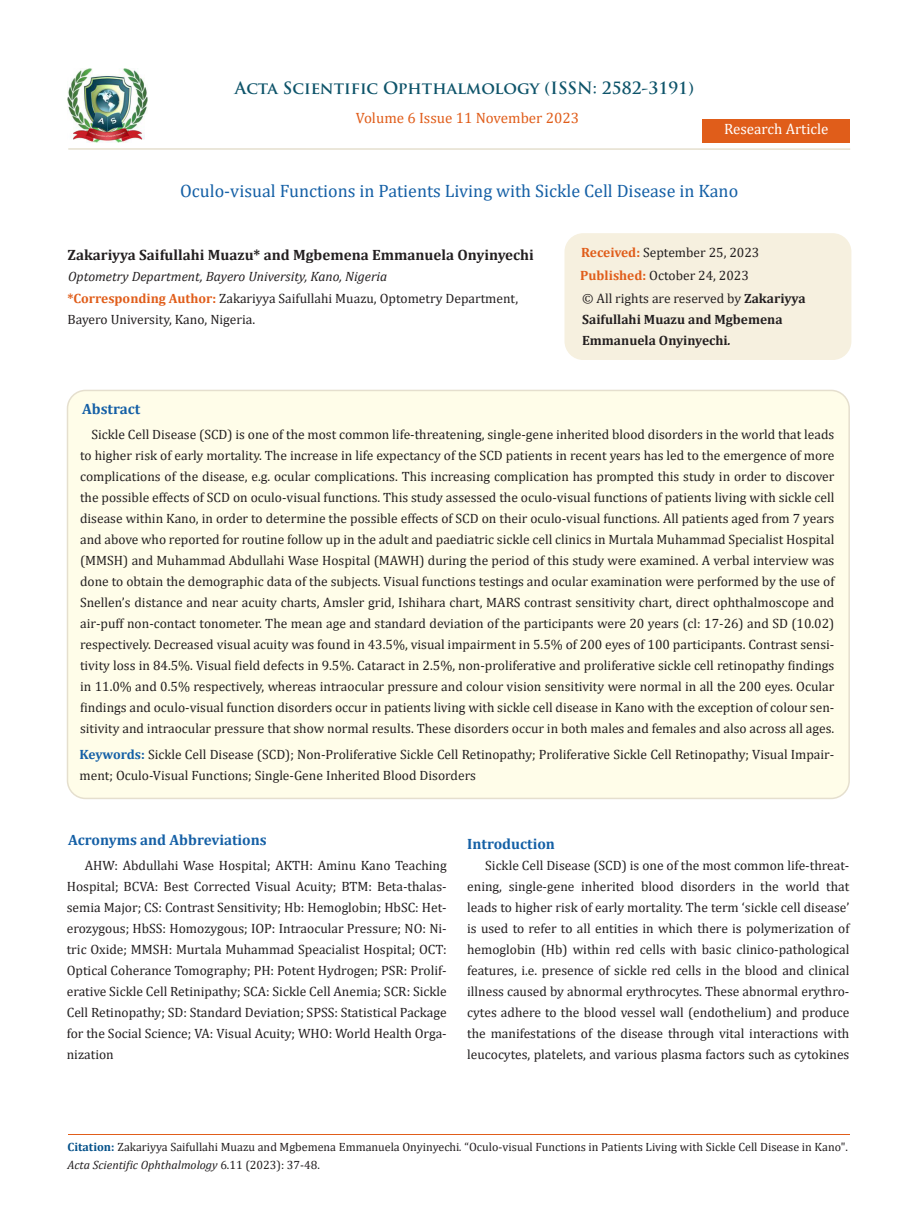
<style>
.page{position:relative;width:917px;height:1224px;background:#fff}
.page>*{position:absolute;margin:0;border:0;box-sizing:border-box;transform-origin:0 0}
.t1{font:18px "Cambria";color:#1560a6}
.t2{font:700 16.5px "Trajan Pro";color:#0e546a}
.t3{font:700 15px "Cambria";color:#231f20}
.t4{font:700 15px "Cambria";color:#1560a6}
.t5{font:15px "Cambria";color:#e05d1a}
.t6{font:15px "Cambria";color:#fff}
._11-OS-Abstract-cont{font:13.5px/21px "Cambria";color:#231f20;text-align:justify}
.t7{font:700 13.5px/21px "Cambria";color:#231f20}
.t8{font:italic 13.5px "Cambria";color:#231f20}
.t9{font:12px/18px "Cambria";color:#231f20}
.s1{font-weight:700;color:#e05d1a}
.s2{font-weight:400}
.s3{font-style:italic}
.s4{font-weight:700;color:#1560a6}
.s5{font-weight:700;color:#035089}
</style>
<div class="page">
<img style="left:67px;top:68px;width:81px;height:74px">
<div style="left:702px;top:119px;width:148px;height:23px;background:#e05d1a"></div>
<div style="left:565px;top:234px;width:285px;height:125px;background:#f6f0df;border-radius:18px"></div>
<div style="left:564px;top:233px;width:287px;height:127px;border:2px solid #f6f0df;border-radius:18px"></div>
<div style="left:67px;top:390px;width:782px;height:408px;background:#fffde9;border-radius:18px"></div>
<div style="left:67px;top:390px;width:782px;height:409px;border:2px solid #e5dfce;border-radius:18px"></div>
<hr style="left:68px;top:1134px;width:781px;height:1px;background:#e05d1a">
<hr style="left:68px;top:148px;width:782px;height:2px;background:#e5dfce">
<p class="t2" style="left:235px;top:77px;width:461px">Acta Scientific Ophthalmology (ISSN: 2582-3191)</p>
<p class="t5" style="left:356px;top:109px;width:224px">Volume 6 Issue 11 November 2023</p>
<p class="t6" style="left:724px;top:120px;width:106px">Research Article</p>
<p class="t1" style="left:180px;top:181px;width:559px">Oculo-visual Functions in Patients Living with Sickle Cell Disease in Kano</p>
<p class="t3" style="left:67px;top:244px;width:468px">Zakariyya Saifullahi Muazu* and Mgbemena Emmanuela Onyinyechi</p>
<p class="t8" style="left:68px;top:267px;width:320px">Optometry Department, Bayero University, Kano, Nigeria</p>
<p class="_11-OS-Abstract-cont" style="left:67px;top:288px;width:452px"><span class="s1">*Corresponding Author:</span> Zakariyya Saifullahi Muazu, Optometry Department,<br>Bayero University, Kano, Nigeria.</p>
<p class="t4" style="left:82px;top:398px;width:60px">Abstract</p>
<p class="_11-OS-Abstract-cont" style="left:581px;top:242px;width:180px"><span class="s1">Received:</span> September 25, 2023</p>
<p class="_11-OS-Abstract-cont" style="left:580px;top:265px;width:170px"><span class="s1">Published:</span> October 24, 2023</p>
<p class="t7" style="left:582px;top:288px;width:225px"><span class="s2">© All rights are reserved by</span> Zakariyya<br>Saifullahi Muazu and Mgbemena<br>Emmanuela Onyinyechi<span class="s3">.</span></p>
<p class="_11-OS-Abstract-cont" style="left:80px;top:424px;width:755px;text-indent:11px">Sickle Cell Disease (SCD) is one of the most common life-threatening, single-gene inherited blood disorders in the world that leads to higher risk of early mortality. The increase in life expectancy of the SCD patients in recent years has led to the emergence of more complications of the disease, e.g. ocular complications. This increasing complication has prompted this study in order to discover the possible effects of SCD on oculo-visual functions. This study assessed the oculo-visual functions of patients living with sickle cell disease within Kano, in order to determine the possible effects of SCD on their oculo-visual functions. All patients aged from 7 years and above who reported for routine follow up in the adult and paediatric sickle cell clinics in Murtala Muhammad Specialist Hospital (MMSH) and Muhammad Abdullahi Wase Hospital (MAWH) during the period of this study were examined. A verbal interview was done to obtain the demographic data of the subjects. Visual functions testings and ocular examination were performed by the use of Snellen’s distance and near acuity charts, Amsler grid, Ishihara chart, MARS contrast sensitivity chart, direct ophthalmoscope and air-puff non-contact tonometer. The mean age and standard deviation of the participants were 20 years (cl: 17-26) and SD (10.02) respectively. Decreased visual acuity was found in 43.5%, visual impairment in 5.5% of 200 eyes of 100 participants. Contrast sensi&shy;tivity loss in 84.5%. Visual field defects in 9.5%. Cataract in 2.5%, non-proliferative and proliferative sickle cell retinopathy findings in 11.0% and 0.5% respectively, whereas intraocular pressure and colour vision sensitivity were normal in all the 200 eyes. Ocular findings and oculo-visual function disorders occur in patients living with sickle cell disease in Kano with the exception of colour sen&shy;sitivity and intraocular pressure that show normal results. These disorders occur in both males and females and also across all ages.</p>
<p class="_11-OS-Abstract-cont" style="left:80px;top:744px;width:756px"><span class="s4">Keywords:</span> Sickle Cell Disease (SCD); Non-Proliferative Sickle Cell Retinopathy; Proliferative Sickle Cell Retinopathy; Visual Impair&shy;ment; Oculo-Visual Functions; Single-Gene Inherited Blood Disorders</p>
<p class="t4" style="left:68px;top:829px;width:200px">Acronyms and Abbreviations</p>
<p class="_11-OS-Abstract-cont" style="left:67px;top:855px;width:381px;text-indent:18px">AHW: Abdullahi Wase Hospital; AKTH: Aminu Kano Teaching Hospital; BCVA: Best Corrected Visual Acuity; BTM: Beta-thalas&shy;semia Major; CS: Contrast Sensitivity; Hb: Hemoglobin; HbSC: Het&shy;erozygous; HbSS: Homozygous; IOP: Intraocular Pressure; NO: Ni&shy;tric Oxide; MMSH: Murtala Muhammad Speacialist Hospital; OCT:<br>Optical Coherance Tomography; PH: Potent Hydrogen; PSR: Prolif&shy;erative Sickle Cell Retinipathy; SCA: Sickle Cell Anemia; SCR: Sickle Cell Retinopathy; SD: Standard Deviation; SPSS: Statistical Package for the Social Science; VA: Visual Acuity; WHO: World Health Orga&shy;nization</p>
<p class="t4" style="left:467px;top:833px;width:89px">Introduction</p>
<p class="_11-OS-Abstract-cont" style="left:467px;top:854px;width:384px;text-indent:18px">Sickle Cell Disease (SCD) is one of the most common life-threat&shy;ening, single-gene inherited blood disorders in the world that leads to higher risk of early mortality. The term ‘sickle cell disease’ is used to refer to all entities in which there is polymerization of hemoglobin (Hb) within red cells with basic clinico-pathological features, i.e. presence of sickle red cells in the blood and clinical illness caused by abnormal erythrocytes. These abnormal erythro&shy;cytes adhere to the blood vessel wall (endothelium) and produce the manifestations of the disease through vital interactions with leucocytes, platelets, and various plasma factors such as cytokines</p>
<p class="t9" style="left:68px;top:1138px;width:782px"><span class="s5">Citation:</span> Zakariyya Saifullahi Muazu and Mgbemena Emmanuela Onyinyechi<span class="s3">.</span> “Oculo-visual Functions in Patients Living with Sickle Cell Disease in Kano".<br><span class="s3">Acta Scientific Ophthalmology</span> 6.11 (2023): 37-48.</p>
</div>
